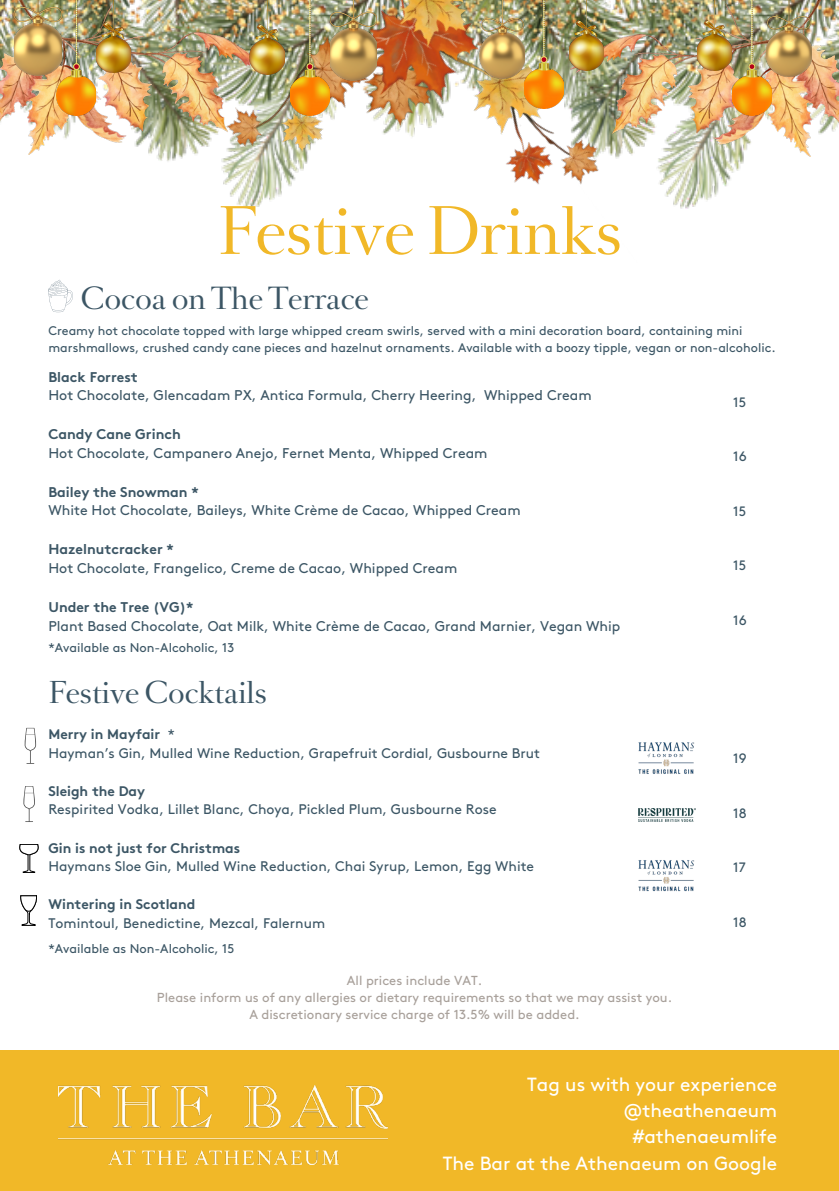
<style>
.page{position:relative;width:839px;height:1191px;background:#fff}
.page>*{position:absolute;margin:0;border:0;box-sizing:border-box;transform-origin:0 0}
.t1{font:58.4px "Romain Headline";color:#f1b828}
.t2{font:27.4px "Romain Headline";color:#3c5665}
.t3{font:27px "Romain Headline";color:#3c5665}
.t4{font:19px/26.2px "Brown";color:#fff;text-align:right}
.t5{font:14px "Brown";color:#3c5665}
.t6{font:700 14px "Brown";color:#3c5665}
.t7{font:13.8px/18.6px "Brown";color:#3c5665}
.t8{font:700 13.8px "Brown";color:#3c5665}
.t9{font:13.6px "Brown";color:#3c5665}
.t10{font:13px/17.4px "Brown";color:#a8a09a;text-align:center}
.t11{font:12.6px/16.8px "Brown";color:#3c5665}
.s1{font-weight:700}
</style>
<div class="page">
<img style="left:28px;top:154px;width:716px;height:55px">
<img style="left:0;top:0;width:220px;height:154px">
<img style="left:15px;top:0;width:42px;height:76px">
<img style="left:57px;top:0;width:39px;height:116px">
<img style="left:609px;top:0;width:229px;height:157px">
<img style="left:732px;top:0;width:39px;height:116px">
<img style="left:766px;top:0;width:45px;height:77px">
<img style="left:96px;top:0;width:35px;height:73px">
<img style="left:697px;top:0;width:34px;height:71px">
<img style="left:220px;top:0;width:389px;height:209px">
<img style="left:330px;top:0;width:47px;height:80px">
<img style="left:250px;top:0;width:34px;height:75px">
<img style="left:290px;top:0;width:39px;height:115px">
<img style="left:524px;top:0;width:39px;height:108px">
<img style="left:569px;top:0;width:34px;height:71px">
<img style="left:479px;top:0;width:45px;height:79px">
<div style="left:0;top:1051px;width:838px;height:140px;background:#f1b828"></div>
<img style="left:58px;top:1085px;width:329px;height:80px">
<img style="left:638px;top:742px;width:57px;height:32px">
<img style="left:638px;top:860px;width:57px;height:32px">
<img style="left:638px;top:808px;width:57px;height:14px">
<svg style="left:48px;top:280px;width:25px;height:32px"></svg>
<svg style="left:20px;top:896px;width:17px;height:30px"></svg>
<svg style="left:24px;top:728px;width:12px;height:36px"></svg>
<svg style="left:23px;top:786px;width:12px;height:36px"></svg>
<svg style="left:19px;top:844px;width:19px;height:29px"></svg>
<h1 class="t1" style="left:217px;top:189px;width:406px">Festive Drinks</h1>
<h2 class="t2" style="left:81px;top:278px;width:289px">Cocoa on The Terrace</h2>
<p class="t11" style="left:48px;top:323px;width:728px">Creamy hot chocolate topped with large whipped cream swirls, served with a mini decoration board, containing mini marshmallows, crushed candy cane pieces and hazelnut ornaments. Available with a boozy tipple, vegan or non-alcoholic.</p>
<p class="t6" style="left:48px;top:372px;width:91px">Black Forrest</p>
<p class="t5" style="left:48px;top:390px;width:544px">Hot Chocolate, Glencadam PX, Antica Formula, Cherry Heering, Whipped Cream</p>
<p class="t6" style="left:48px;top:429px;width:134px">Candy Cane Grinch</p>
<p class="t5" style="left:48px;top:447px;width:440px">Hot Chocolate, Campanero Anejo, Fernet Menta, Whipped Cream</p>
<p class="t6" style="left:48px;top:487px;width:152px">Bailey the Snowman *</p>
<p class="t5" style="left:48px;top:505px;width:474px">White Hot Chocolate, Baileys, White Crème de Cacao, Whipped Cream</p>
<p class="t6" style="left:48px;top:544px;width:127px">Hazelnutcracker *</p>
<p class="t5" style="left:48px;top:562px;width:410px">Hot Chocolate, Frangelico, Creme de Cacao, Whipped Cream</p>
<p class="t6" style="left:48px;top:602px;width:146px">Under the Tree (VG)*</p>
<p class="t5" style="left:48px;top:620px;width:573px">Plant Based Chocolate, Oat Milk, White Crème de Cacao, Grand Marnier, Vegan Whip</p>
<p class="t11" style="left:48px;top:640px;width:187px">*Available as Non-Alcoholic, 13</p>
<h3 class="t3" style="left:48px;top:672px;width:220px">Festive Cocktails</h3>
<p class="t7" style="left:48px;top:726px;width:493px"><span class="s1">Merry in Mayfair</span> *<br>Hayman’s Gin, Mulled Wine Reduction, Grapefruit Cordial, Gusbourne Brut</p>
<p class="t8" style="left:48px;top:786px;width:98px">Sleigh the Day</p>
<p class="t7" style="left:48px;top:801px;width:449px">Respirited Vodka, Lillet Blanc, Choya, Pickled Plum, Gusbourne Rose</p>
<p class="t8" style="left:48px;top:843px;width:193px">Gin is not just for Christmas</p>
<p class="t7" style="left:48px;top:858px;width:487px">Haymans Sloe Gin, Mulled Wine Reduction, Chai Syrup, Lemon, Egg White</p>
<p class="t8" style="left:48px;top:900px;width:148px">Wintering in Scotland</p>
<p class="t7" style="left:48px;top:915px;width:278px">Tomintoul, Benedictine, Mezcal, Falernum</p>
<p class="t11" style="left:48px;top:941px;width:187px">*Available as Non-Alcoholic, 15</p>
<p class="t10" style="left:157px;top:972px;width:516px">All prices include VAT.<br>Please inform us of any allergies or dietary requirements so that we may assist you.<br>A discretionary service charge of 13.5% will be added.</p>
<p class="t9" style="left:733px;top:397px;width:15px">15</p>
<p class="t9" style="left:733px;top:451px;width:15px">16</p>
<p class="t9" style="left:733px;top:506px;width:15px">15</p>
<p class="t9" style="left:733px;top:560px;width:15px">15</p>
<p class="t9" style="left:733px;top:615px;width:15px">16</p>
<p class="t9" style="left:733px;top:753px;width:15px">19</p>
<p class="t9" style="left:733px;top:807px;width:15px">18</p>
<p class="t9" style="left:733px;top:862px;width:14px">17</p>
<p class="t9" style="left:733px;top:916px;width:15px">18</p>
<h3 class="t4" style="left:443px;top:1072px;width:336px">Tag us with your experience @theathenaeum<br>#athenaeumlife<br>The Bar at the Athenaeum on Google</h3>
</div>
